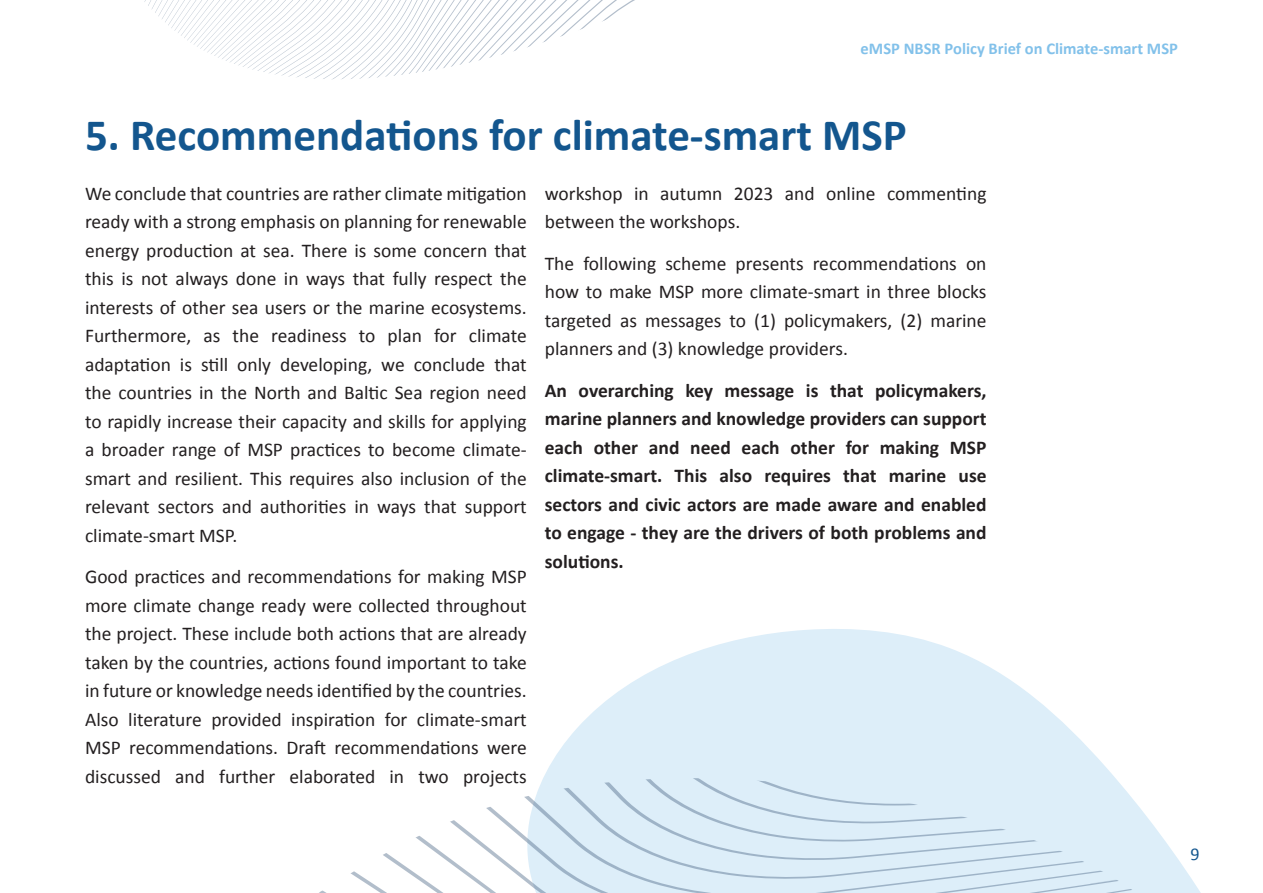
<style>
.page{position:relative;width:1263px;height:893px;background:#fff}
.page>*{position:absolute;margin:0;border:0;box-sizing:border-box;transform-origin:0 0}
.t1{font:700 45px "Calibri";color:#13568e}
.t2{font:19.5px/28.5px "Calibri";color:#231f20;text-align:justify}
.t3{font:700 19.5px/28.5px "Calibri";color:#231f20;text-align:justify}
.t4{font:18px "Calibri";color:#13568e}
.t5{font:700 16.5px "Calibri";color:#82c1ea}
</style>
<div class="page">
<svg style="left:566px;top:629px;width:516px;height:112px;fill:#ddeef9"></svg>
<svg style="left:319px;top:741px;width:882px;height:152px"></svg>
<svg style="left:144px;top:0;width:491px;height:80px"></svg>
<p class="t5" style="left:861px;top:37px;width:319px">eMSP NBSR Policy Brief on Climate-smart MSP</p>
<h1 class="t1" style="left:85px;top:103px;width:823px">5. Recommendations for climate-smart MSP</h1>
<p class="t2" style="left:85px;top:178px;width:443px">We conclude that countries are rather climate mitigation ready with a strong emphasis on planning for renewable energy production at sea. There is some concern that this is not always done in ways that fully respect the interests of other sea users or the marine ecosystems.<br>Furthermore, as the readiness to plan for climate adaptation is still only developing, we conclude that the countries in the North and Baltic Sea region need to rapidly increase their capacity and skills for applying a broader range of MSP practices to become climate&shy;smart and resilient. This requires also inclusion of the relevant sectors and authorities in ways that support climate-smart MSP.</p>
<p class="t2" style="left:85px;top:562px;width:443px">Good practices and recommendations for making MSP more climate change ready were collected throughout the project. These include both actions that are already taken by the countries, actions found important to take in future or knowledge needs identified by the countries.<br>Also literature provided inspiration for climate-smart MSP recommendations. Draft recommendations were discussed and further elaborated in two projects</p>
<p class="t2" style="left:545px;top:179px;width:443px">workshop in autumn 2023 and online commenting between the workshops.</p>
<p class="t2" style="left:545px;top:248px;width:443px">The following scheme presents recommendations on how to make MSP more climate-smart in three blocks targeted as messages to (1) policymakers, (2) marine planners and (3) knowledge providers.</p>
<p class="t3" style="left:545px;top:375px;width:443px">An overarching key message is that policymakers, marine planners and knowledge providers can support each other and need each other for making MSP climate-smart. This also requires that marine use sectors and civic actors are made aware and enabled to engage - they are the drivers of both problems and solutions.</p>
<p class="t4" style="left:1190px;top:841px;width:11px">9</p>
</div>
